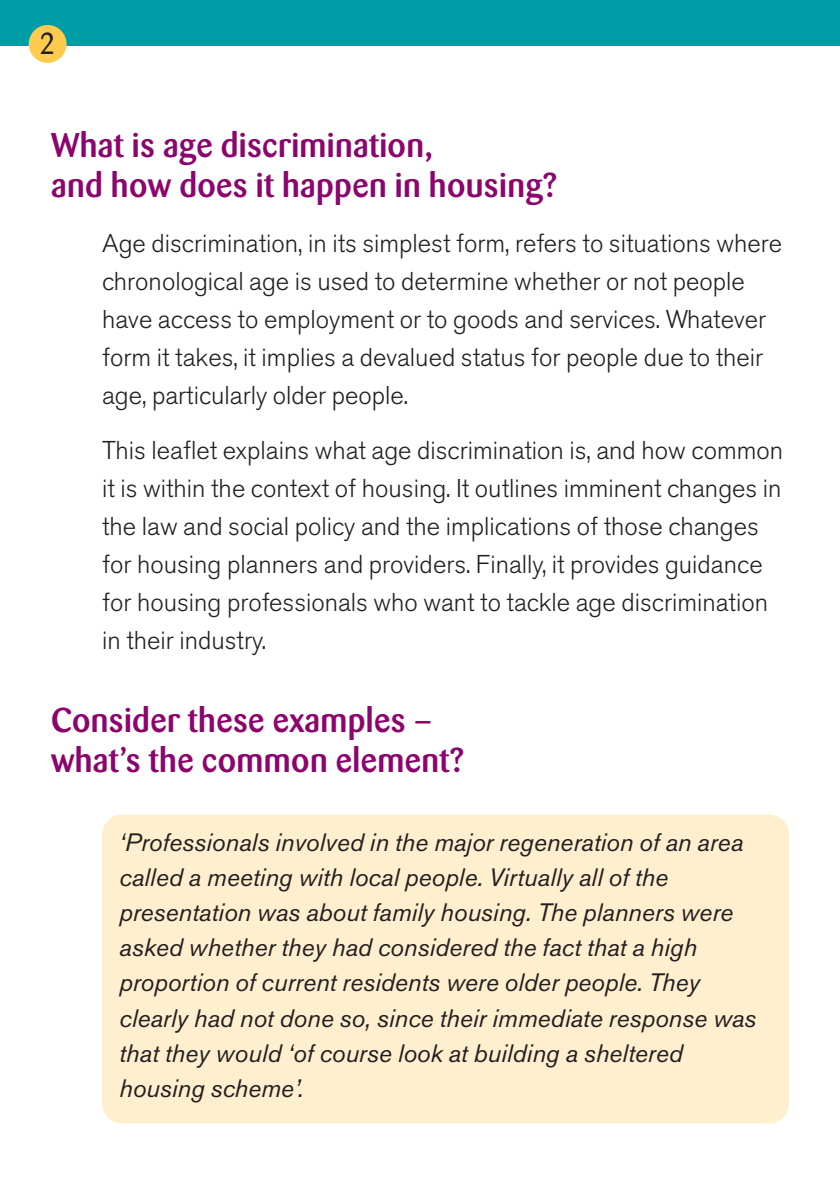
<style>
.page{position:relative;width:840px;height:1191px;background:#fff}
.page>*{position:absolute;margin:0;border:0;box-sizing:border-box;transform-origin:0 0}
.t1{font:500 34px/40px "Barmeno";letter-spacing:.01em;color:#8b056d}
.t2{font:30px "Barmeno";color:#231f20}
.t3{font:300 25.6px/38px "Akzidenz Grotesk BE";color:#231f20}
.t4{font:italic 25px/35px "Akzidenz Grotesk BE";color:#231f20}
</style>
<div class="page">
<div style="left:102px;top:814px;width:686px;height:309px;background:#ffefcf;border-radius:20px"></div>
<div style="left:0;top:1px;width:839px;height:45px;background:#009ca6"></div>
<div style="left:29px;top:25px;width:38px;height:38px;background:#ffcb4e;border-radius:50%"></div>
<p class="t2" style="left:39px;top:31px;width:18px">2</p>
<h1 class="t1" style="left:51px;top:128px;width:507px">What is age discrimination,<br>and how does it happen in housing?</h1>
<p class="t3" style="left:102px;top:227px;width:681px">Age discrimination, in its simplest form, refers to situations where chronological age is used to determine whether or not people have access to employment or to goods and services. Whatever form it takes, it implies a devalued status for people due to their age, particularly older people.</p>
<p class="t3" style="left:102px;top:434px;width:682px">This leaflet explains what age discrimination is, and how common it is within the context of housing. It outlines imminent changes in the law and social policy and the implications of those changes for housing planners and providers. Finally, it provides guidance for housing professionals who want to tackle age discrimination in their industry.</p>
<h1 class="t1" style="left:51px;top:702px;width:414px">Consider these examples – what’s the common element?</h1>
<p class="t4" style="left:119px;top:827px;width:638px">‘Professionals involved in the major regeneration of an area called a meeting with local people. Virtually all of the presentation was about family housing. The planners were asked whether they had considered the fact that a high proportion of current residents were older people. They clearly had not done so, since their immediate response was that they would ‘of course look at building a sheltered housing scheme’.</p>
</div>
